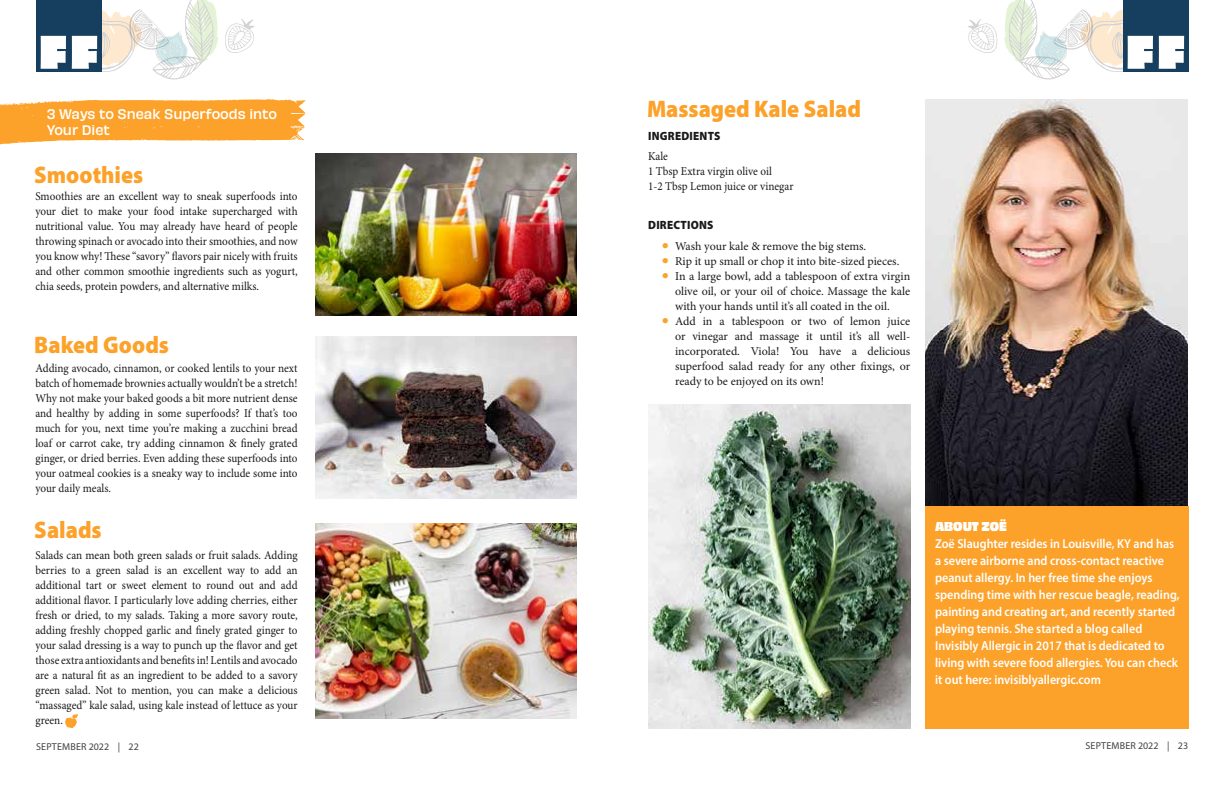
<style>
.page{position:relative;width:1224px;height:792px;background:#fff}
.page>*{position:absolute;margin:0;border:0;box-sizing:border-box;transform-origin:0 0}
.t1{font:900 24px "Myriad Pro";color:#fca129;scale:.93 1}
.t2{font:600 13px/17px "Myriad Pro";color:#fff;scale:.93 1}
.t3{font:500 13px/16px "Obviously";color:#fff;scale:.93 1}
.t4{font:12px/15px "Minion Pro";color:#1a1a1a;text-align:justify;scale:.93 1}
.t5{font:12px/15px "Minion Pro";color:#1a1a1a;text-align:justify}
.t6{font:900 12px "Myriad Pro";letter-spacing:.02em;color:#1a1a1a;scale:.93 1}
.t7{font:12px "Obviously Blck";color:#fff;scale:.93 1}
.t8{font:10px "Myriad Pro";letter-spacing:.02em;color:#414042}
.s1{font-size:20px;color:#fca129}
</style>
<div class="page">
<svg style="left:225px;top:19px;width:30px;height:34px"></svg>
<div style="left:36px;top:0;width:65px;height:72px;background:#163f5f"></div>
<svg style="left:41px;top:36px;width:25px;height:33px"></svg>
<svg style="left:72px;top:0;width:146px;height:80px"></svg>
<svg style="left:968px;top:19px;width:30px;height:34px"></svg>
<div style="left:1123px;top:0;width:65px;height:72px;background:#163f5f"></div>
<svg style="left:1004px;top:0;width:149px;height:80px"></svg>
<svg style="left:1159px;top:36px;width:25px;height:33px"></svg>
<svg style="left:0;top:99px;width:306px;height:46px;background:#fcaf48"></svg>
<img style="left:926px;top:99px;width:262px;height:407px">
<div style="left:926px;top:506px;width:263px;height:222px;background:#fca129"></div>
<img style="left:315px;top:153px;width:262px;height:162px">
<img style="left:648px;top:404px;width:262px;height:324px">
<img style="left:315px;top:336px;width:262px;height:162px">
<img style="left:315px;top:523px;width:262px;height:195px">
<svg style="left:65px;top:714px;width:13px;height:14px"></svg>
<p class="t3" style="left:47px;top:105px;width:249px">3 Ways to Sneak Superfoods into<br>Your Diet</p>
<h1 class="t1" style="left:34px;top:159px;width:119px">Smoothies</h1>
<p class="t4" style="left:35px;top:189px;width:283px">Smoothies are an excellent way to sneak superfoods into your diet to make your food intake supercharged with nutritional value. You may already have heard of people throwing spinach or avocado into their smoothies, and now you know why! These “savory” flavors pair nicely with fruits and other common smoothie ingredients such as yogurt, chia seeds, protein powders, and alternative milks.</p>
<h1 class="t1" style="left:34px;top:329px;width:146px">Baked Goods</h1>
<p class="t4" style="left:35px;top:361px;width:283px">Adding avocado, cinnamon, or cooked lentils to your next batch of homemade brownies actually wouldn’t be a stretch!<br>Why not make your baked goods a bit more nutrient dense and healthy by adding in some superfoods? If that’s too much for you, next time you’re making a zucchini bread loaf or carrot cake, try adding cinnamon &amp; finely grated ginger, or dried berries. Even adding these superfoods into your oatmeal cookies is a sneaky way to include some into your daily meals.</p>
<h1 class="t1" style="left:34px;top:514px;width:74px">Salads</h1>
<p class="t4" style="left:35px;top:547px;width:283px">Salads can mean both green salads or fruit salads. Adding berries to a green salad is an excellent way to add an additional tart or sweet element to round out and add additional flavor. I particularly love adding cherries, either fresh or dried, to my salads. Taking a more savory route, adding freshly chopped garlic and finely grated ginger to your salad dressing is a way to punch up the flavor and get those extra antioxidants and benefits in! Lentils and avocado are a natural fit as an ingredient to be added to a savory green salad. Not to mention, you can make a delicious “massaged” kale salad, using kale instead of lettuce as your green.</p>
<h1 class="t1" style="left:647px;top:93px;width:232px">Massaged Kale Salad</h1>
<p class="t6" style="left:648px;top:128px;width:79px">INGREDIENTS</p>
<p class="t4" style="left:648px;top:148px;width:158px;text-align:left">Kale<br>1 Tbsp Extra virgin olive oil<br>1-2 Tbsp Lemon juice or vinegar</p>
<p class="t6" style="left:648px;top:217px;width:72px">DIRECTIONS</p>
<p class="t5" style="left:662px;top:239px;width:206px"><span class="s1">•</span> Wash your kale &amp; remove the big stems.</p>
<p class="t5" style="left:662px;top:254px;width:239px"><span class="s1">•</span> Rip it up small or chop it into bite-sized pieces.</p>
<p class="t5" style="left:675px;top:269px;width:237px;text-indent:-14px"><span class="s1">•</span> In a large bowl, add a tablespoon of extra virgin olive oil, or your oil of choice. Massage the kale with your hands until it’s all coated in the oil.</p>
<p class="t5" style="left:675px;top:314px;width:237px;text-indent:-14px"><span class="s1">•</span> Add in a tablespoon or two of lemon juice or vinegar and massage it until it’s all well&shy;incorporated. Viola! You have a delicious superfood salad ready for any other fixings, or ready to be enjoyed on its own!</p>
<p class="t7" style="left:935px;top:516px;width:79px">ABOUT ZOË</p>
<p class="t2" style="left:935px;top:534px;width:264px">Zoë Slaughter resides in Louisville, KY and has a severe airborne and cross-contact reactive peanut allergy. In her free time she enjoys spending time with her rescue beagle, reading, painting and creating art, and recently started playing tennis. She started a blog called Invisibly Allergic in 2017 that is dedicated to living with severe food allergies. You can check it out here: invisiblyallergic.com</p>
<p class="t8" style="left:36px;top:740px;width:104px">SEPTEMBER 2022 | 22</p>
<p class="t8" style="left:1085px;top:739px;width:104px">SEPTEMBER 2022 | 23</p>
</div>
